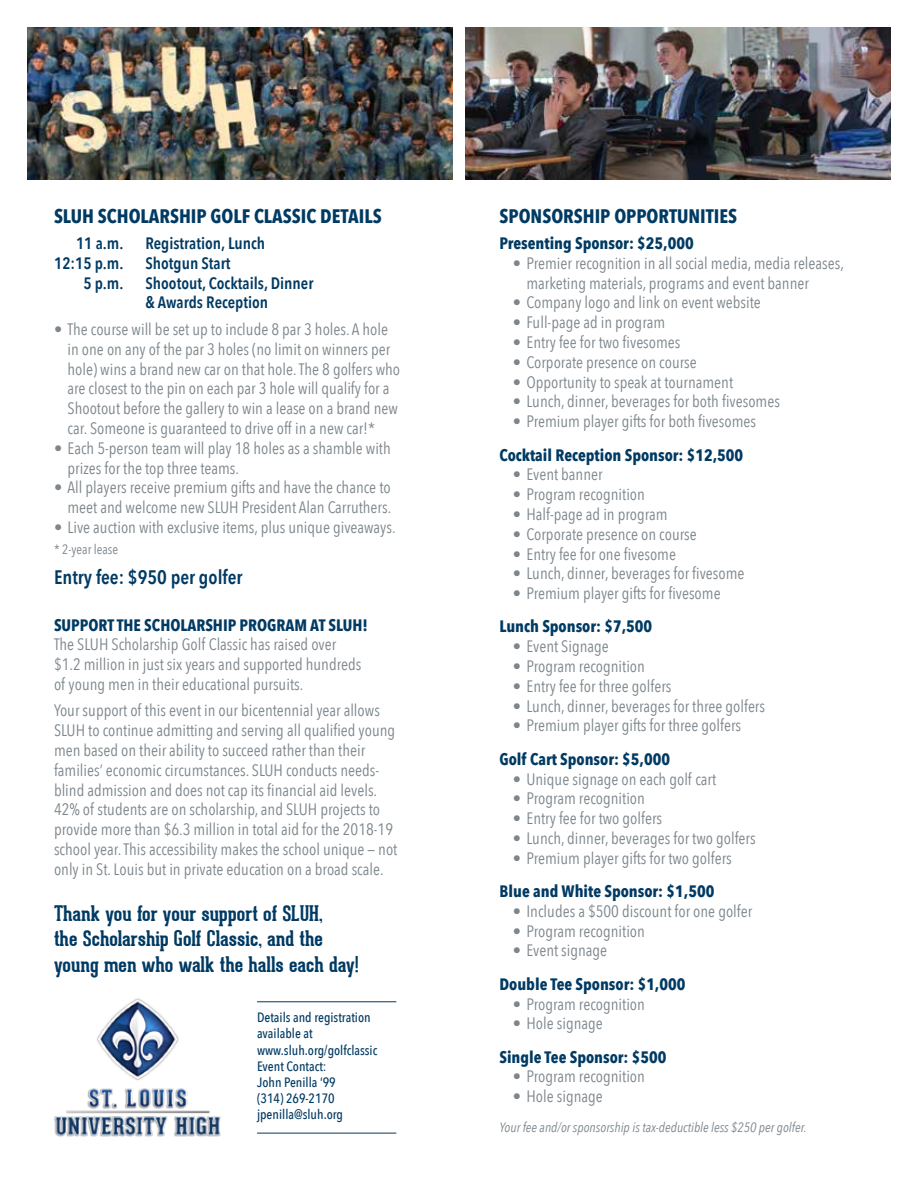
<style>
.page{position:relative;width:918px;height:1188px;background:#fff}
.page>*{position:absolute;margin:0;border:0;box-sizing:border-box;transform-origin:0 0}
.t1{font:700 21px/25.5px "Geared Slab";color:#003a63}
.t2{font:700 19.5px "Avenir Next Condensed";color:#003a63}
.t3{font:600 19.5px "Avenir Next Condensed";color:#003a63}
.t4{font:16.5px/19.8px "Avenir Next Condensed";color:#7d868c}
.t5{font:700 16.5px "Avenir Next Condensed";color:#003a63}
.t6{font:600 16.5px/19.8px "Avenir Next Condensed";color:#003a63}
.t7{font:500 13.5px/16.2px "Avenir Next Condensed";color:#003a63}
.t8{font:italic 13.5px "Avenir Next Condensed";color:#7d868c}
.t9{font:13.5px "Avenir Next Condensed";color:#7d868c}
</style>
<div class="page">
<img style="left:54px;top:998px;width:167px;height:139px">
<hr style="left:257px;top:1002px;width:139px;height:1px;background:#003a63">
<hr style="left:257px;top:1133px;width:139px;height:1px;background:#003a63">
<img style="left:27px;top:27px;width:425px;height:152px">
<img style="left:466px;top:27px;width:425px;height:152px">
<p class="t2" style="left:54px;top:204px;width:329px">SLUH SCHOLARSHIP GOLF CLASSIC DETAILS</p>
<p class="t6" style="left:76px;top:233px;width:49px">11 a.m.</p>
<p class="t6" style="left:146px;top:233px;width:121px">Registration, Lunch</p>
<p class="t6" style="left:54px;top:253px;width:71px">12:15 p.m.</p>
<p class="t6" style="left:146px;top:253px;width:87px">Shotgun Start</p>
<p class="t6" style="left:84px;top:273px;width:42px">5 p.m.</p>
<p class="t6" style="left:146px;top:273px;width:169px">Shootout, Cocktails, Dinner &amp; Awards Reception</p>
<p class="t4" style="left:68px;top:319px;width:334px;text-indent:-13px">• The course will be set up to include 8 par 3 holes. A hole in one on any of the par 3 holes (no limit on winners per hole) wins a brand new car on that hole. The 8 golfers who are closest to the pin on each par 3 hole will qualify for a Shootout before the gallery to win a lease on a brand new car. Someone is guaranteed to drive off in a new car!*</p>
<p class="t4" style="left:68px;top:437px;width:325px;text-indent:-13px">• Each 5-person team will play 18 holes as a shamble with prizes for the top three teams.</p>
<p class="t4" style="left:54px;top:477px;width:339px;text-align:right">• All players receive premium gifts and have the chance to meet and welcome new SLUH President Alan Carruthers.</p>
<p class="t4" style="left:54px;top:517px;width:343px">• Live auction with exclusive items, plus unique giveaways.</p>
<p class="t9" style="left:54px;top:538px;width:66px">* 2-year lease</p>
<p class="t3" style="left:54px;top:561px;width:190px">Entry fee: $950 per golfer</p>
<p class="t5" style="left:54px;top:615px;width:315px">SUPPORT THE SCHOLARSHIP PROGRAM AT SLUH!</p>
<p class="t4" style="left:54px;top:634px;width:309px">The SLUH Scholarship Golf Classic has raised over $1.2 million in just six years and supported hundreds of young men in their educational pursuits.</p>
<p class="t4" style="left:54px;top:700px;width:345px">Your support of this event in our bicentennial year allows SLUH to continue admitting and serving all qualified young men based on their ability to succeed rather than their families’ economic circumstances. SLUH conducts needs&shy;blind admission and does not cap its financial aid levels.<br>42% of students are on scholarship, and SLUH projects to provide more than $6.3 million in total aid for the 2018-19 school year. This accessibility makes the school unique — not only in St. Louis but in private education on a broad scale.</p>
<p class="t1" style="left:54px;top:900px;width:306px">Thank you for your support of SLUH,<br>the Scholarship Golf Classic, and the young men who walk the halls each day!</p>
<p class="t7" style="left:257px;top:1009px;width:122px">Details and registration available at www.sluh.org/golfclassic<br>Event Contact:<br>John Penilla ‘99<br>(314) 269-2170 jpenilla@sluh.org</p>
<p class="t2" style="left:500px;top:204px;width:239px">SPONSORSHIP OPPORTUNITIES</p>
<p class="t5" style="left:500px;top:233px;width:196px">Presenting Sponsor: $25,000</p>
<p class="t4" style="left:526px;top:252px;width:319px;text-indent:-13px">• Premier recognition in all social media, media releases, marketing materials, programs and event banner</p>
<p class="t4" style="left:513px;top:292px;width:249px">• Company logo and link on event website</p>
<p class="t4" style="left:513px;top:312px;width:154px">• Full-page ad in program</p>
<p class="t4" style="left:513px;top:332px;width:169px">• Entry fee for two fivesomes</p>
<p class="t4" style="left:513px;top:351px;width:185px">• Corporate presence on course</p>
<p class="t4" style="left:513px;top:371px;width:222px">• Opportunity to speak at tournament</p>
<p class="t4" style="left:513px;top:391px;width:269px">• Lunch, dinner, beverages for both fivesomes</p>
<p class="t4" style="left:513px;top:411px;width:245px">• Premium player gifts for both fivesomes</p>
<p class="t5" style="left:500px;top:445px;width:245px">Cocktail Reception Sponsor: $12,500</p>
<p class="t4" style="left:513px;top:464px;width:91px">• Event banner</p>
<p class="t4" style="left:513px;top:484px;width:134px">• Program recognition</p>
<p class="t4" style="left:513px;top:504px;width:156px">• Half-page ad in program</p>
<p class="t4" style="left:513px;top:523px;width:185px">• Corporate presence on course</p>
<p class="t4" style="left:513px;top:543px;width:165px">• Entry fee for one fivesome</p>
<p class="t4" style="left:513px;top:563px;width:233px">• Lunch, dinner, beverages for fivesome</p>
<p class="t4" style="left:513px;top:583px;width:209px">• Premium player gifts for fivesome</p>
<p class="t5" style="left:500px;top:617px;width:154px">Lunch Sponsor: $7,500</p>
<p class="t4" style="left:513px;top:636px;width:97px">• Event Signage</p>
<p class="t4" style="left:513px;top:656px;width:134px">• Program recognition</p>
<p class="t4" style="left:513px;top:675px;width:160px">• Entry fee for three golfers</p>
<p class="t4" style="left:513px;top:695px;width:254px">• Lunch, dinner, beverages for three golfers</p>
<p class="t4" style="left:513px;top:715px;width:230px">• Premium player gifts for three golfers</p>
<p class="t5" style="left:500px;top:749px;width:172px">Golf Cart Sponsor: $5,000</p>
<p class="t4" style="left:513px;top:768px;width:205px">• Unique signage on each golf cart</p>
<p class="t4" style="left:513px;top:788px;width:134px">• Program recognition</p>
<p class="t4" style="left:513px;top:808px;width:151px">• Entry fee for two golfers</p>
<p class="t4" style="left:513px;top:828px;width:244px">• Lunch, dinner, beverages for two golfers</p>
<p class="t4" style="left:513px;top:847px;width:220px">• Premium player gifts for two golfers</p>
<p class="t5" style="left:500px;top:881px;width:216px">Blue and White Sponsor: $1,500</p>
<p class="t4" style="left:513px;top:900px;width:241px">• Includes a $500 discount for one golfer</p>
<p class="t4" style="left:513px;top:920px;width:134px">• Program recognition</p>
<p class="t4" style="left:513px;top:940px;width:96px">• Event signage</p>
<p class="t5" style="left:500px;top:974px;width:187px">Double Tee Sponsor: $1,000</p>
<p class="t4" style="left:513px;top:993px;width:134px">• Program recognition</p>
<p class="t4" style="left:513px;top:1013px;width:91px">• Hole signage</p>
<p class="t5" style="left:500px;top:1047px;width:169px">Single Tee Sponsor: $500</p>
<p class="t4" style="left:513px;top:1066px;width:134px">• Program recognition</p>
<p class="t4" style="left:513px;top:1086px;width:91px">• Hole signage</p>
<p class="t8" style="left:500px;top:1119px;width:309px">Your fee and/or sponsorship is tax-deductible less $250 per golfer.</p>
</div>
